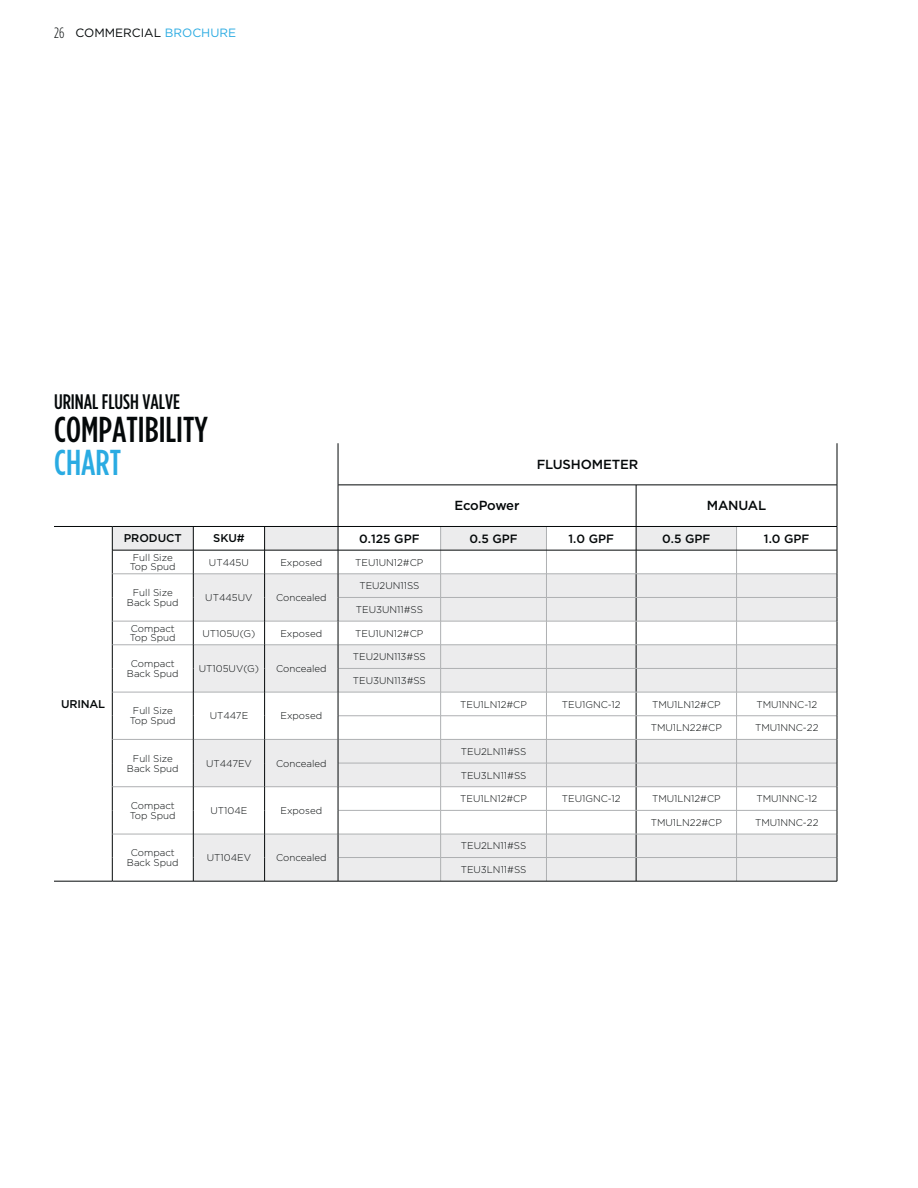
<style>
.page{position:relative;width:918px;height:1188px;background:#fff}
.page>*{position:absolute;margin:0;border:0;box-sizing:border-box;transform-origin:0 0}
.t1{font:500 36px "Gotham Condensed";color:#040809}
.t2{font:500 36px "Gotham Condensed";color:#2aabe2}
.t3{font:500 21px "Gotham Condensed";color:#040809}
.t4{font:500 13.2px "Gotham";letter-spacing:-.015em;color:#040809}
.t5{font:500 12px "Gotham";color:#040809}
.t6{font:12px "Gotham";color:#040809}
.t7{font:500 11.25px "Gotham";color:#040809}
.t8{font:300 9.75px/9.8px "Gotham";color:#040809;text-align:center}
.s1{font-family:"Gotham Condensed";font-weight:300;font-size:15px}
.s2{color:#2aabe2}
</style>
<div class="page">
<svg style="left:113px;top:527px;width:724px;height:354px;fill:#ececed"></svg>
<svg style="left:113px;top:527px;width:225px;height:259px"></svg>
<hr style="left:338px;top:443px;width:1px;height:42px;background:#040809">
<hr style="left:338px;top:485px;width:1px;height:41px;background:#040809">
<svg style="left:736px;top:527px;width:1px;height:354px"></svg>
<hr style="left:636px;top:485px;width:1px;height:41px;background:#040809">
<svg style="left:636px;top:527px;width:1px;height:354px"></svg>
<svg style="left:112px;top:527px;width:1px;height:354px"></svg>
<hr style="left:113px;top:574px;width:80px;height:1px;background:#aeb0b2">
<hr style="left:194px;top:574px;width:70px;height:1px;background:#aeb0b2">
<hr style="left:265px;top:574px;width:73px;height:1px;background:#aeb0b2">
<hr style="left:338px;top:574px;width:103px;height:1px;background:#aeb0b2">
<hr style="left:441px;top:574px;width:396px;height:1px;background:#aeb0b2">
<hr style="left:338px;top:597px;width:103px;height:1px;background:#aeb0b2">
<hr style="left:441px;top:597px;width:105px;height:1px;background:#aeb0b2">
<hr style="left:547px;top:597px;width:290px;height:1px;background:#aeb0b2">
<hr style="left:113px;top:621px;width:80px;height:1px;background:#aeb0b2">
<hr style="left:194px;top:621px;width:70px;height:1px;background:#aeb0b2">
<hr style="left:265px;top:621px;width:176px;height:1px;background:#aeb0b2">
<hr style="left:441px;top:621px;width:396px;height:1px;background:#aeb0b2">
<hr style="left:113px;top:645px;width:80px;height:1px;background:#aeb0b2">
<hr style="left:194px;top:645px;width:70px;height:1px;background:#aeb0b2">
<hr style="left:265px;top:645px;width:73px;height:1px;background:#aeb0b2">
<hr style="left:338px;top:645px;width:103px;height:1px;background:#aeb0b2">
<hr style="left:441px;top:645px;width:396px;height:1px;background:#aeb0b2">
<hr style="left:338px;top:668px;width:103px;height:1px;background:#aeb0b2">
<hr style="left:441px;top:668px;width:396px;height:1px;background:#aeb0b2">
<hr style="left:113px;top:692px;width:80px;height:1px;background:#aeb0b2">
<hr style="left:194px;top:692px;width:70px;height:1px;background:#aeb0b2">
<hr style="left:265px;top:692px;width:73px;height:1px;background:#aeb0b2">
<hr style="left:338px;top:692px;width:103px;height:1px;background:#aeb0b2">
<hr style="left:441px;top:692px;width:396px;height:1px;background:#aeb0b2">
<hr style="left:338px;top:716px;width:103px;height:1px;background:#aeb0b2">
<hr style="left:441px;top:716px;width:396px;height:1px;background:#aeb0b2">
<hr style="left:113px;top:739px;width:80px;height:1px;background:#aeb0b2">
<hr style="left:194px;top:739px;width:247px;height:1px;background:#aeb0b2">
<hr style="left:441px;top:739px;width:396px;height:1px;background:#aeb0b2">
<hr style="left:338px;top:763px;width:103px;height:1px;background:#aeb0b2">
<hr style="left:441px;top:763px;width:396px;height:1px;background:#aeb0b2">
<hr style="left:113px;top:786px;width:80px;height:1px;background:#aeb0b2">
<hr style="left:194px;top:786px;width:247px;height:1px;background:#aeb0b2">
<hr style="left:441px;top:786px;width:396px;height:1px;background:#aeb0b2">
<hr style="left:338px;top:810px;width:103px;height:1px;background:#aeb0b2">
<hr style="left:441px;top:810px;width:105px;height:1px;background:#aeb0b2">
<hr style="left:547px;top:810px;width:290px;height:1px;background:#aeb0b2">
<hr style="left:113px;top:834px;width:80px;height:1px;background:#aeb0b2">
<hr style="left:194px;top:834px;width:247px;height:1px;background:#aeb0b2">
<hr style="left:441px;top:834px;width:396px;height:1px;background:#aeb0b2">
<hr style="left:338px;top:857px;width:103px;height:1px;background:#aeb0b2">
<hr style="left:441px;top:857px;width:396px;height:1px;background:#aeb0b2">
<svg style="left:193px;top:527px;width:1px;height:354px"></svg>
<svg style="left:264px;top:527px;width:1px;height:354px"></svg>
<svg style="left:338px;top:527px;width:1px;height:354px"></svg>
<svg style="left:546px;top:527px;width:1px;height:354px"></svg>
<svg style="left:440px;top:527px;width:1px;height:354px"></svg>
<hr style="left:112px;top:550px;width:725px;height:1px;background:#040809">
<hr style="left:54px;top:526px;width:58px;height:1px;background:#040809">
<hr style="left:54px;top:881px;width:58px;height:1px;background:#040809">
<hr style="left:112px;top:526px;width:725px;height:1px;background:#040809">
<hr style="left:112px;top:881px;width:226px;height:1px;background:#040809">
<svg style="left:837px;top:527px;width:1px;height:354px"></svg>
<hr style="left:338px;top:881px;width:499px;height:1px;background:#040809">
<hr style="left:338px;top:485px;width:499px;height:1px;background:#040809">
<hr style="left:837px;top:443px;width:1px;height:42px;background:#040809">
<hr style="left:837px;top:485px;width:1px;height:41px;background:#040809">
<p class="t6" style="left:54px;top:26px;width:184px"><span class="s1">26</span> COMMERCIAL <span class="s2">BROCHURE</span></p>
<h2 class="t3" style="left:54px;top:395px;width:127px">URINAL FLUSH VALVE</h2>
<h1 class="t1" style="left:54px;top:417px;width:155px">COMPATIBILITY</h1>
<h1 class="t2" style="left:54px;top:450px;width:69px">CHART</h1>
<h3 class="t4" style="left:537px;top:459px;width:103px">FLUSHOMETER</h3>
<h3 class="t4" style="left:455px;top:501px;width:66px">EcoPower</h3>
<h3 class="t4" style="left:707px;top:501px;width:61px">MANUAL</h3>
<p class="t7" style="left:124px;top:535px;width:60px">PRODUCT</p>
<p class="t7" style="left:213px;top:535px;width:33px">SKU#</p>
<p class="t5" style="left:359px;top:534px;width:62px">0.125 GPF</p>
<p class="t5" style="left:469px;top:534px;width:50px">0.5 GPF</p>
<p class="t5" style="left:568px;top:534px;width:47px">1.0 GPF</p>
<p class="t5" style="left:662px;top:534px;width:50px">0.5 GPF</p>
<p class="t5" style="left:764px;top:534px;width:47px">1.0 GPF</p>
<p class="t8" style="left:130px;top:553px;width:47px">Full Size<br>Top Spud</p>
<p class="t8" style="left:209px;top:558px;width:41px">UT445U</p>
<p class="t8" style="left:280px;top:558px;width:43px">Exposed</p>
<p class="t8" style="left:355px;top:558px;width:70px">TEU1UN12#CP</p>
<p class="t8" style="left:127px;top:589px;width:53px">Full Size<br>Back Spud</p>
<p class="t8" style="left:205px;top:594px;width:49px">UT445UV</p>
<p class="t8" style="left:276px;top:594px;width:52px">Concealed</p>
<p class="t8" style="left:359px;top:582px;width:62px">TEU2UN11SS</p>
<p class="t8" style="left:356px;top:606px;width:69px">TEU3UN11#SS</p>
<p class="t7" style="left:61px;top:700px;width:45px">URINAL</p>
<p class="t8" style="left:130px;top:624px;width:47px;text-align:left">Compact<br>Top Spud</p>
<p class="t8" style="left:202px;top:629px;width:54px">UT105U(G)</p>
<p class="t8" style="left:280px;top:629px;width:43px">Exposed</p>
<p class="t8" style="left:355px;top:629px;width:70px">TEU1UN12#CP</p>
<p class="t8" style="left:127px;top:660px;width:53px">Compact<br>Back Spud</p>
<p class="t8" style="left:199px;top:665px;width:62px">UT105UV(G)</p>
<p class="t8" style="left:276px;top:665px;width:52px">Concealed</p>
<p class="t8" style="left:353px;top:653px;width:74px">TEU2UN113#SS</p>
<p class="t8" style="left:353px;top:677px;width:75px">TEU3UN113#SS</p>
<p class="t8" style="left:130px;top:707px;width:47px">Full Size<br>Top Spud</p>
<p class="t8" style="left:210px;top:712px;width:40px">UT447E</p>
<p class="t8" style="left:280px;top:712px;width:43px">Exposed</p>
<p class="t8" style="left:127px;top:755px;width:53px">Full Size<br>Back Spud</p>
<p class="t8" style="left:206px;top:759px;width:47px">UT447EV</p>
<p class="t8" style="left:276px;top:759px;width:52px">Concealed</p>
<p class="t8" style="left:130px;top:802px;width:47px;text-align:left">Compact<br>Top Spud</p>
<p class="t8" style="left:211px;top:807px;width:38px">UT104E</p>
<p class="t8" style="left:280px;top:807px;width:43px">Exposed</p>
<p class="t8" style="left:127px;top:849px;width:53px">Compact<br>Back Spud</p>
<p class="t8" style="left:207px;top:854px;width:46px">UT104EV</p>
<p class="t8" style="left:276px;top:854px;width:52px">Concealed</p>
<p class="t8" style="left:460px;top:700px;width:68px">TEU1LN12#CP</p>
<p class="t8" style="left:562px;top:700px;width:60px">TEU1GNC-12</p>
<p class="t8" style="left:652px;top:700px;width:70px">TMU1LN12#CP</p>
<p class="t8" style="left:756px;top:700px;width:62px">TMU1NNC-12</p>
<p class="t8" style="left:651px;top:724px;width:73px">TMU1LN22#CP</p>
<p class="t8" style="left:755px;top:724px;width:65px">TMU1NNC-22</p>
<p class="t8" style="left:461px;top:748px;width:67px">TEU2LN11#SS</p>
<p class="t8" style="left:461px;top:771px;width:67px">TEU3LN11#SS</p>
<p class="t8" style="left:460px;top:795px;width:68px">TEU1LN12#CP</p>
<p class="t8" style="left:562px;top:795px;width:60px">TEU1GNC-12</p>
<p class="t8" style="left:652px;top:795px;width:70px">TMU1LN12#CP</p>
<p class="t8" style="left:756px;top:795px;width:62px">TMU1NNC-12</p>
<p class="t8" style="left:651px;top:819px;width:73px">TMU1LN22#CP</p>
<p class="t8" style="left:755px;top:819px;width:65px">TMU1NNC-22</p>
<p class="t8" style="left:461px;top:842px;width:67px">TEU2LN11#SS</p>
<p class="t8" style="left:461px;top:866px;width:67px">TEU3LN11#SS</p>
</div>
